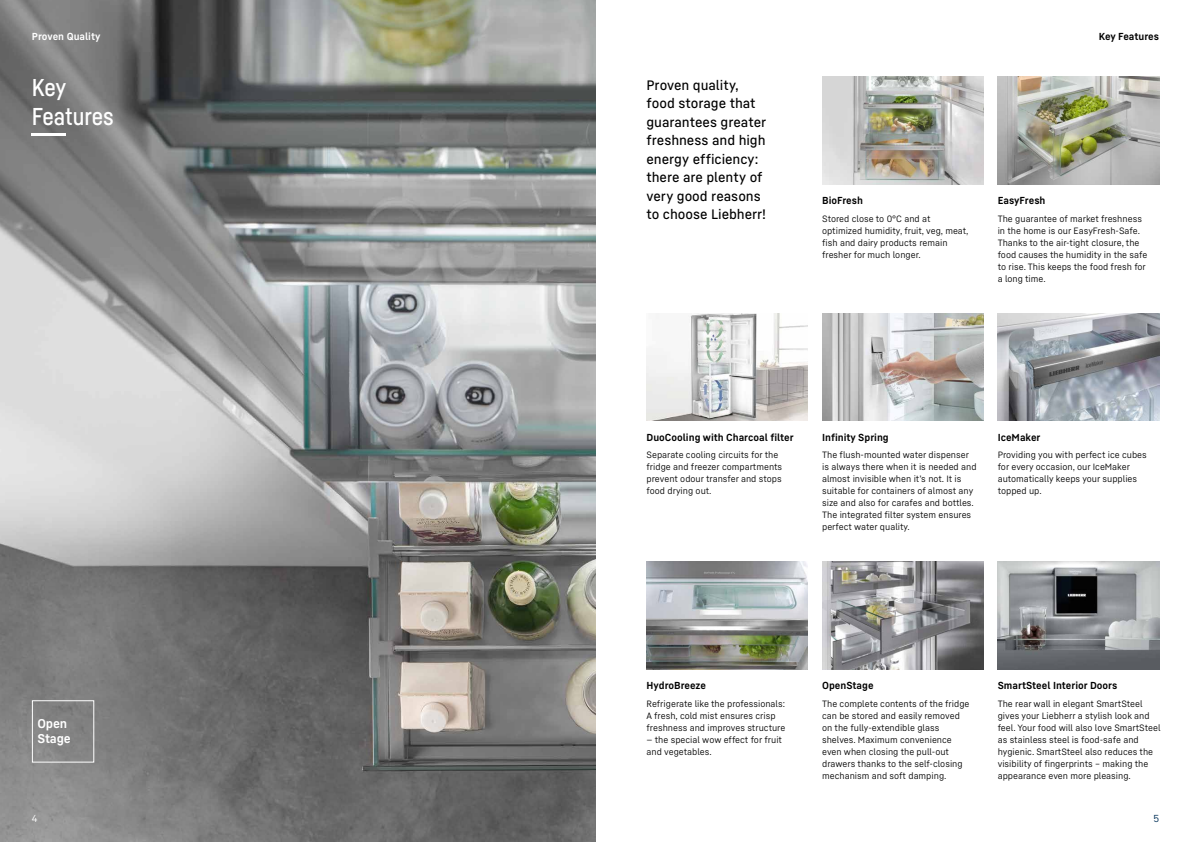
<style>
.page{position:relative;width:1191px;height:842px;background:#fff}
.page>*{position:absolute;margin:0;border:0;box-sizing:border-box;transform-origin:0 0}
.t1{font:24px/28.8px "Liebherr Head";letter-spacing:-.005em;color:#fff}
.t2{font:500 13.5px/18.5px "Liebherr Text";letter-spacing:-.005em;color:#000}
.t3{font:700 12.5px/14.2px "Liebherr Text";letter-spacing:-.02em;color:#fff}
.t4{font:700 10px "Liebherr Text";color:#000}
.t5{font:700 10px "Liebherr Text";color:#fff}
.t6{font:10px "Liebherr Text";color:#fff}
.t7{font:10px "Liebherr Text";color:#003057}
.t8{font:9px/12px "Liebherr Text";color:#000}
</style>
<div class="page">
<img style="left:0;top:0;width:595px;height:842px">
<img style="left:822px;top:77px;width:161px;height:107px">
<img style="left:822px;top:313px;width:161px;height:108px">
<img style="left:822px;top:561px;width:161px;height:108px">
<img style="left:646px;top:313px;width:162px;height:108px">
<img style="left:646px;top:561px;width:162px;height:108px">
<img style="left:997px;top:77px;width:162px;height:107px">
<img style="left:997px;top:313px;width:162px;height:108px">
<img style="left:997px;top:561px;width:162px;height:108px">
<hr style="left:32px;top:133px;width:34px;height:2px;background:#fff">
<div style="left:32px;top:700px;width:62px;height:63px;border:1px solid #fff"></div>
<p class="t5" style="left:32px;top:30px;width:70px">Proven Quality</p>
<p class="t4" style="left:1099px;top:30px;width:62px">Key Features</p>
<h1 class="t1" style="left:32px;top:73px;width:83px">Key<br>Features</h1>
<h2 class="t2" style="left:646px;top:75px;width:121px">Proven quality, food storage that guarantees greater freshness and high energy efficiency: there are plenty of very good reasons to choose Liebherr!</h2>
<p class="t4" style="left:822px;top:194px;width:42px">BioFresh</p>
<p class="t8" style="left:822px;top:212px;width:148px">Stored close to 0°C and at optimized humidity, fruit, veg, meat, fish and dairy products remain fresher for much longer.</p>
<p class="t4" style="left:997px;top:194px;width:49px">EasyFresh</p>
<p class="t8" style="left:997px;top:212px;width:151px">The guarantee of market freshness in the home is our EasyFresh-Safe.<br>Thanks to the air-tight closure, the food causes the humidity in the safe to rise. This keeps the food fresh for a long time.</p>
<h3 class="t3" style="left:38px;top:716px;width:35px">Open<br>Stage</h3>
<p class="t4" style="left:646px;top:430px;width:149px">DuoCooling with Charcoal filter</p>
<p class="t8" style="left:646px;top:449px;width:137px">Separate cooling circuits for the fridge and freezer compartments prevent odour transfer and stops food drying out.</p>
<p class="t4" style="left:822px;top:430px;width:68px">Infinity Spring</p>
<p class="t8" style="left:822px;top:449px;width:156px">The flush-mounted water dispenser is always there when it is needed and almost invisible when it’s not. It is suitable for containers of almost any size and also for carafes and bottles.<br>The integrated filter system ensures perfect water quality.</p>
<p class="t4" style="left:997px;top:430px;width:44px">IceMaker</p>
<p class="t8" style="left:997px;top:449px;width:151px">Providing you with perfect ice cubes for every occasion, our IceMaker automatically keeps your supplies topped up.</p>
<p class="t4" style="left:646px;top:678px;width:61px">HydroBreeze</p>
<p class="t8" style="left:646px;top:697px;width:140px">Refrigerate like the professionals:<br>A fresh, cold mist ensures crisp freshness and improves structure</p>
<p class="t8" style="left:646px;top:733px;width:137px">— the special wow effect for fruit and vegetables.</p>
<p class="t4" style="left:822px;top:678px;width:53px">OpenStage</p>
<p class="t8" style="left:822px;top:697px;width:149px">The complete contents of the fridge can be stored and easily removed on the fully-extendible glass shelves. Maximum convenience even when closing the pull-out drawers thanks to the self-closing mechanism and soft damping.</p>
<p class="t4" style="left:997px;top:678px;width:121px">SmartSteel Interior Doors</p>
<p class="t8" style="left:997px;top:697px;width:164px">The rear wall in elegant SmartSteel gives your Liebherr a stylish look and feel. Your food will also love SmartSteel as stainless steel is food-safe and hygienic. SmartSteel also reduces the visibility of fingerprints – making the appearance even more pleasing.</p>
<p class="t6" style="left:32px;top:812px;width:7px">4</p>
<p class="t7" style="left:1153px;top:812px;width:7px">5</p>
</div>
